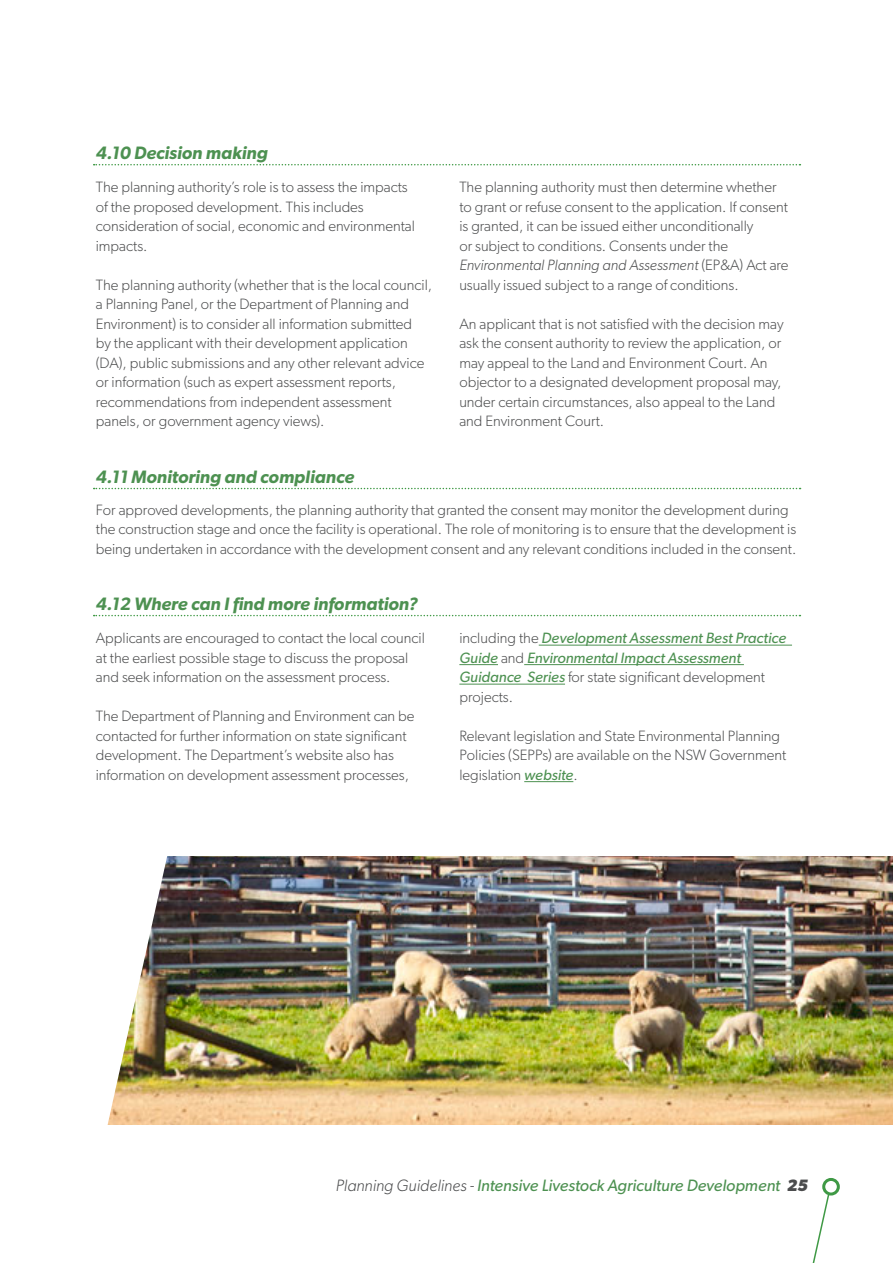
<style>
.page{position:relative;width:893px;height:1263px;background:#fff}
.page>*{position:absolute;margin:0;border:0;box-sizing:border-box;transform-origin:0 0}
.t1{font:italic 600 18px "Gibson";color:#4d9151}
.t2{font:italic 16.5px "Gibson";color:#4d9151}
.t3{font:300 15px/19.5px "Gibson";color:#4b4c4d}
.t4{font:italic 15px/19.5px "Gibson";color:#4d9151}
.s1{font-style:italic}
.s2{font-weight:300;font-style:normal;color:#4b4c4d}
.s3{font-weight:400;font-style:italic;color:#4d9151}
.s4{font-weight:300;color:#4b4c4d}
.s5{font-weight:700;color:#4b4c4d}
</style>
<div class="page">
<svg style="left:812px;top:1189px;width:20px;height:74px"></svg>
<div style="left:824px;top:1179px;width:14px;height:15px;background:#fff;border-radius:50%"></div>
<div style="left:822px;top:1178px;width:18px;height:17px;border:3px solid #3f9945;border-radius:50%"></div>
<svg style="left:94px;top:164px;width:706px;height:1px"></svg>
<svg style="left:94px;top:488px;width:707px;height:1px"></svg>
<svg style="left:94px;top:615px;width:706px;height:1px"></svg>
<hr style="left:539px;top:645px;width:253px;height:1px;background:#4d9151">
<hr style="left:459px;top:664px;width:39px;height:1px;background:#4d9151">
<hr style="left:524px;top:664px;width:220px;height:1px;background:#4d9151">
<hr style="left:459px;top:684px;width:106px;height:1px;background:#4d9151">
<hr style="left:524px;top:781px;width:49px;height:1px;background:#4d9151">
<img style="left:261px;top:856px;width:632px;height:269px">
<img style="left:107px;top:856px;width:154px;height:269px">
<h1 class="t1" style="left:96px;top:142px;width:173px">4.10 Decision making</h1>
<p class="t3" style="left:96px;top:177px;width:321px">The planning authority’s role is to assess the impacts of the proposed development. This includes consideration of social, economic and environmental impacts.</p>
<p class="t3" style="left:96px;top:275px;width:338px">The planning authority (whether that is the local council, a Planning Panel, or the Department of Planning and Environment) is to consider all information submitted<br>by the applicant with their development application (DA), public submissions and any other relevant advice or information (such as expert assessment reports, recommendations from independent assessment panels, or government agency views).</p>
<p class="t3" style="left:459px;top:177px;width:331px">The planning authority must then determine whether to grant or refuse consent to the application. If consent is granted, it can be issued either unconditionally<br>or subject to conditions. Consents under the <span class="s1">Environmental Planning and Assessment</span> (EP&amp;A) Act are usually issued subject to a range of conditions.</p>
<p class="t3" style="left:459px;top:314px;width:326px">An applicant that is not satisfied with the decision may ask the consent authority to review the application, or may appeal to the Land and Environment Court. An objector to a designated development proposal may, under certain circumstances, also appeal to the Land and Environment Court.</p>
<h1 class="t1" style="left:96px;top:466px;width:260px">4.11 Monitoring and compliance</h1>
<p class="t3" style="left:96px;top:500px;width:702px">For approved developments, the planning authority that granted the consent may monitor the development during the construction stage and once the facility is operational. The role of monitoring is to ensure that the development is being undertaken in accordance with the development consent and any relevant conditions included in the consent.</p>
<h1 class="t1" style="left:96px;top:593px;width:323px">4.12 Where can I find more information?</h1>
<p class="t3" style="left:96px;top:628px;width:331px">Applicants are encouraged to contact the local council at the earliest possible stage to discuss the proposal and seek information on the assessment process.</p>
<p class="t3" style="left:96px;top:706px;width:320px">The Department of Planning and Environment can be contacted for further information on state significant development. The Department’s website also has information on development assessment processes,</p>
<p class="t4" style="left:459px;top:628px;width:328px"><span class="s2">including the</span> Development Assessment Best Practice Guide <span class="s2">and</span> Environmental Impact Assessment Guidance Series <span class="s2">for state significant development projects.</span></p>
<p class="t3" style="left:459px;top:725px;width:328px">Relevant legislation and State Environmental Planning<br>Policies (SEPPs) are available on the NSW Government legislation <span class="s3">website</span>.</p>
<p class="t2" style="left:336px;top:1175px;width:473px"><span class="s4">Planning Guidelines -</span> Intensive Livestock Agriculture Development <span class="s5">25</span></p>
</div>
